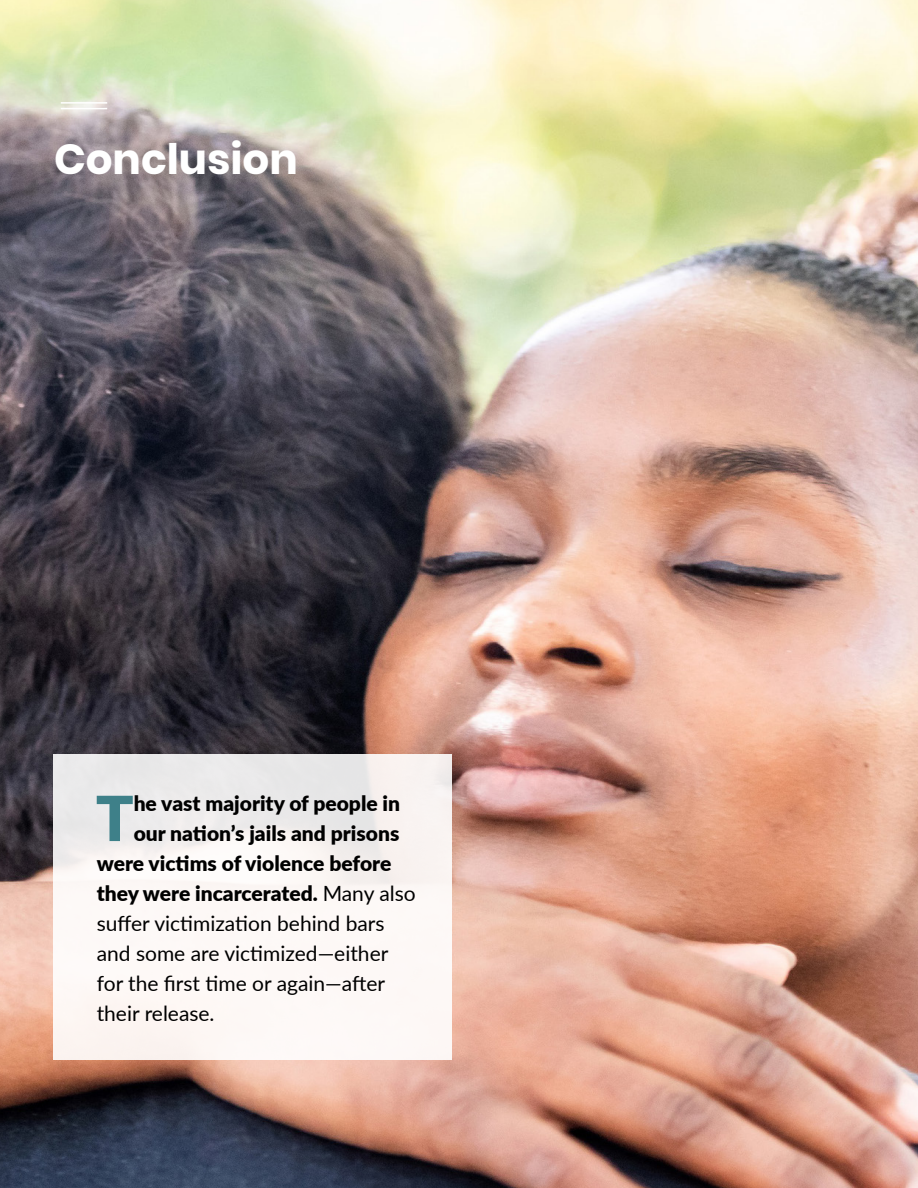
<style>
.page{position:relative;width:918px;height:1188px;background:#fff}
.page>*{position:absolute;margin:0;border:0;box-sizing:border-box;transform-origin:0 0}
.t1{font:900 62.25px "Lato";color:#3e8089}
.t2{font:700 42px "Poppins";color:#fff}
.t3{font:900 21px "Lato";color:#000}
.t4{font:21px "Lato";color:#000}
.s1{font-weight:400}
</style>
<div class="page">
<img style="left:0;top:0;width:918px;height:1188px">
<hr style="left:61px;top:108px;width:46px;height:1px;background:#fff">
<hr style="left:61px;top:102px;width:46px;height:2px;background:#fff">
<div style="left:53px;top:754px;width:399px;height:306px;background:linear-gradient(to bottom,#edecec,#fffcf9)"></div>
<h2 class="t2" style="left:54px;top:135px;width:245px">Conclusion</h2>
<h1 class="t1" style="left:96px;top:772px;width:39px">T</h1>
<p class="t3" style="left:134px;top:788px;width:268px">he vast majority of people in</p>
<p class="t3" style="left:134px;top:818px;width:267px">our nation’s jails and prisons</p>
<p class="t3" style="left:97px;top:848px;width:296px">were victims of violence before</p>
<p class="t3" style="left:97px;top:878px;width:321px">they were incarcerated. <span class="s1">Many also</span></p>
<p class="t4" style="left:97px;top:908px;width:289px">suffer victimization behind bars</p>
<p class="t4" style="left:97px;top:938px;width:293px">and some are victimized—either</p>
<p class="t4" style="left:97px;top:968px;width:290px">for the first time or again—after</p>
<p class="t4" style="left:97px;top:998px;width:119px">their release.</p>
</div>
